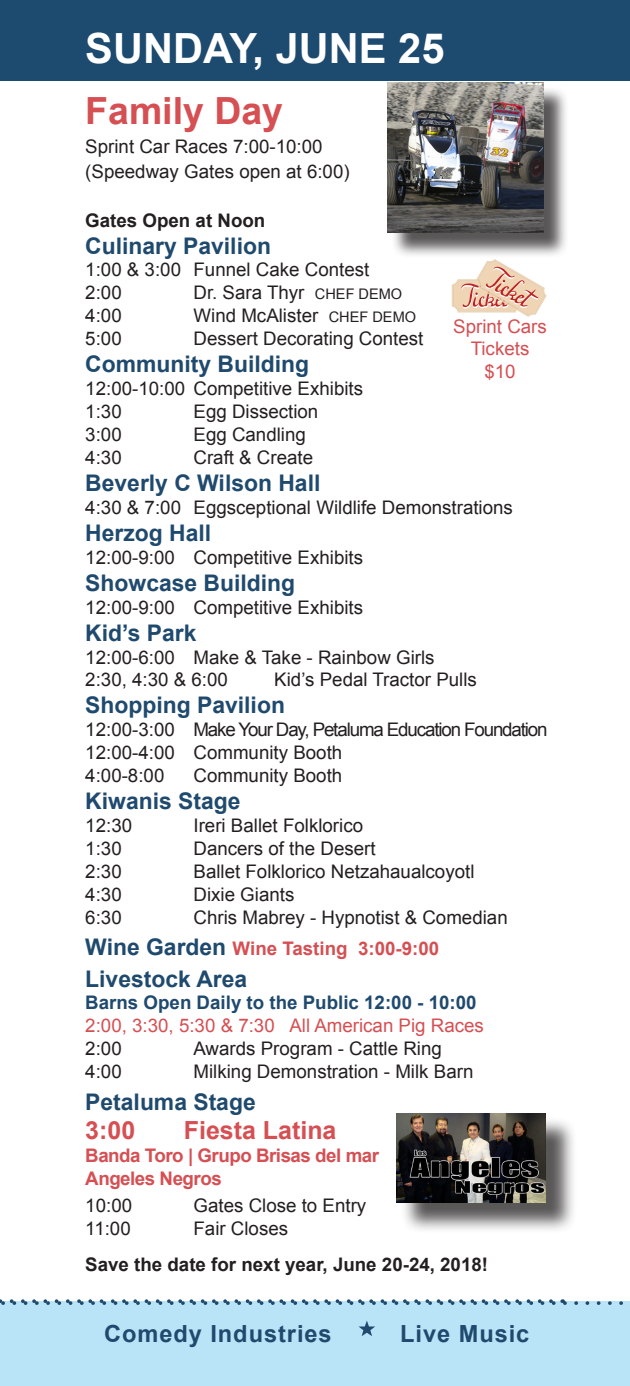
<style>
.page{position:relative;width:630px;height:1386px;background:#fff}
.page>*{position:absolute;margin:0;border:0;box-sizing:border-box;transform-origin:0 0}
.t1{font:700 41.65px "Arial";color:#fff}
.t2{font:700 37.45px "Arial";color:#d54f53}
.t3{font:700 25.03px "Arial";color:#d54f53}
.t4{font:700 23.62px "Arial";letter-spacing:.04em;color:#1f4a6e}
.t5{font:700 22.93px "Arial";color:#1f4a6e}
.t6{font:18.72px "Arial";color:#231f20}
.t7{font:18.72px/22.4px "Arial";color:#d54f53;text-align:center}
.t8{font:700 18.72px "Arial";color:#231f20}
.t9{font:18.72px "Arial";letter-spacing:-.06em;color:#231f20}
.t10{font:700 18.72px/22.9px "Arial";letter-spacing:-.025em;color:#d54f53}
.t11{font:700 18.72px "Arial";color:#1f4a6e}
.t12{font:700 18.72px "Arial";color:#d54f53}
.s1{font-size:14.53px}
.s2{font-size:22.93px;color:#1f4a6e}
</style>
<div class="page">
<div style="left:0;top:1302px;width:630px;height:84px;background:#b9e3f6"></div>
<div style="left:0;top:0;width:630px;height:81px;background:#1d4a6f"></div>
<svg style="left:0;top:1299px;width:630px;height:6px"></svg>
<svg style="left:359px;top:1321px;width:16px;height:15px"></svg>
<div style="left:391px;top:86px;width:178px;height:172px;background:#231f20;opacity:.75"></div>
<img style="left:388px;top:83px;width:156px;height:149px">
<div style="left:401px;top:1117px;width:176px;height:116px;background:#231f20;opacity:.75"></div>
<img style="left:397px;top:1113px;width:149px;height:89px">
<svg style="left:452px;top:259px;width:95px;height:58px"></svg>
<p class="t1" style="left:85px;top:21px;width:361px">SUNDAY, JUNE 25</p>
<p class="t2" style="left:85px;top:86px;width:199px">Family Day</p>
<p class="t6" style="left:85px;top:134px;width:239px">Sprint Car Races 7:00-10:00</p>
<p class="t6" style="left:85px;top:159px;width:266px">(Speedway Gates open at 6:00)</p>
<p class="t8" style="left:85px;top:208px;width:182px">Gates Open at Noon</p>
<p class="t5" style="left:85px;top:230px;width:187px">Culinary Pavilion</p>
<p class="t6" style="left:85px;top:258px;width:286px">1:00 &amp; 3:00 Funnel Cake Contest</p>
<p class="t6" style="left:85px;top:281px;width:38px">2:00</p>
<p class="t6" style="left:194px;top:281px;width:210px">Dr. Sara Thyr <span class="s1">CHEF DEMO</span></p>
<p class="t6" style="left:85px;top:303px;width:38px">4:00</p>
<p class="t6" style="left:194px;top:303px;width:224px">Wind McAlister <span class="s1">CHEF DEMO</span></p>
<p class="t6" style="left:85px;top:326px;width:38px">5:00</p>
<p class="t6" style="left:194px;top:326px;width:232px">Dessert Decorating Contest</p>
<p class="t5" style="left:85px;top:349px;width:225px">Community Building</p>
<p class="t6" style="left:85px;top:376px;width:279px">12:00-10:00 Competitive Exhibits</p>
<p class="t6" style="left:85px;top:399px;width:38px">1:30</p>
<p class="t6" style="left:194px;top:399px;width:126px">Egg Dissection</p>
<p class="t6" style="left:85px;top:422px;width:38px">3:00</p>
<p class="t6" style="left:194px;top:422px;width:114px">Egg Candling</p>
<p class="t6" style="left:85px;top:445px;width:38px">4:30</p>
<p class="t6" style="left:194px;top:445px;width:121px">Craft &amp; Create</p>
<p class="t5" style="left:85px;top:468px;width:237px">Beverly C Wilson Hall</p>
<p class="t6" style="left:85px;top:495px;width:429px">4:30 &amp; 7:00 Eggsceptional Wildlife Demonstrations</p>
<p class="t5" style="left:85px;top:518px;width:127px">Herzog Hall</p>
<p class="t6" style="left:85px;top:545px;width:279px">12:00-9:00 Competitive Exhibits</p>
<p class="t5" style="left:85px;top:568px;width:211px">Showcase Building</p>
<p class="t6" style="left:85px;top:595px;width:279px">12:00-9:00 Competitive Exhibits</p>
<p class="t5" style="left:85px;top:617px;width:113px">Kid’s Park</p>
<p class="t6" style="left:85px;top:645px;width:351px">12:00-6:00 Make &amp; Take - Rainbow Girls</p>
<p class="t6" style="left:85px;top:668px;width:144px">2:30, 4:30 &amp; 6:00</p>
<p class="t6" style="left:274px;top:668px;width:204px">Kid’s Pedal Tractor Pulls</p>
<p class="t5" style="left:85px;top:690px;width:201px">Shopping Pavilion</p>
<p class="t9" style="left:85px;top:718px;width:464px">12:00-3:00 Make Your Day, Petaluma Education Foundation</p>
<p class="t6" style="left:85px;top:740px;width:259px">12:00-4:00 Community Booth</p>
<p class="t6" style="left:85px;top:763px;width:81px">4:00-8:00</p>
<p class="t6" style="left:194px;top:763px;width:150px">Community Booth</p>
<p class="t5" style="left:85px;top:786px;width:157px">Kiwanis Stage</p>
<p class="t6" style="left:85px;top:813px;width:48px">12:30</p>
<p class="t6" style="left:194px;top:813px;width:171px">Ireri Ballet Folklorico</p>
<p class="t6" style="left:85px;top:836px;width:38px">1:30</p>
<p class="t6" style="left:194px;top:836px;width:184px">Dancers of the Desert</p>
<p class="t6" style="left:85px;top:859px;width:38px">2:30</p>
<p class="t6" style="left:194px;top:859px;width:282px">Ballet Folklorico Netzahaualcoyotl</p>
<p class="t6" style="left:85px;top:882px;width:38px">4:30</p>
<p class="t6" style="left:194px;top:882px;width:102px">Dixie Giants</p>
<p class="t6" style="left:85px;top:905px;width:38px">6:30</p>
<p class="t6" style="left:194px;top:905px;width:316px">Chris Mabrey - Hypnotist &amp; Comedian</p>
<p class="t12" style="left:85px;top:936px;width:355px"><span class="s2">Wine Garden</span> Wine Tasting 3:00-9:00</p>
<p class="t5" style="left:85px;top:963px;width:163px">Livestock Area</p>
<p class="t11" style="left:85px;top:991px;width:393px">Barns Open Daily to the Public 12:00 - 10:00</p>
<p class="t7" style="left:85px;top:1015px;width:400px">2:00, 3:30, 5:30 &amp; 7:30 All American Pig Races</p>
<p class="t6" style="left:85px;top:1036px;width:38px">2:00</p>
<p class="t6" style="left:194px;top:1036px;width:250px">Awards Program - Cattle Ring</p>
<p class="t6" style="left:85px;top:1059px;width:38px">4:00</p>
<p class="t6" style="left:194px;top:1059px;width:281px">Milking Demonstration - Milk Barn</p>
<p class="t5" style="left:85px;top:1087px;width:172px">Petaluma Stage</p>
<p class="t3" style="left:85px;top:1114px;width:51px">3:00</p>
<p class="t3" style="left:184px;top:1114px;width:154px">Fiesta Latina</p>
<p class="t10" style="left:85px;top:1144px;width:295px">Banda Toro | Grupo Brisas del mar<br>Angeles Negros</p>
<p class="t6" style="left:85px;top:1193px;width:48px">10:00</p>
<p class="t6" style="left:194px;top:1193px;width:174px">Gates Close to Entry</p>
<p class="t6" style="left:85px;top:1216px;width:47px">11:00</p>
<p class="t6" style="left:194px;top:1216px;width:96px">Fair Closes</p>
<p class="t8" style="left:85px;top:1252px;width:404px">Save the date for next year, June 20-24, 2018!</p>
<p class="t7" style="left:453px;top:315px;width:95px">Sprint Cars</p>
<p class="t7" style="left:471px;top:338px;width:60px">Tickets $10</p>
<p class="t4" style="left:104px;top:1318px;width:229px">Comedy Industries</p>
<p class="t4" style="left:400px;top:1318px;width:131px">Live Music</p>
</div>
